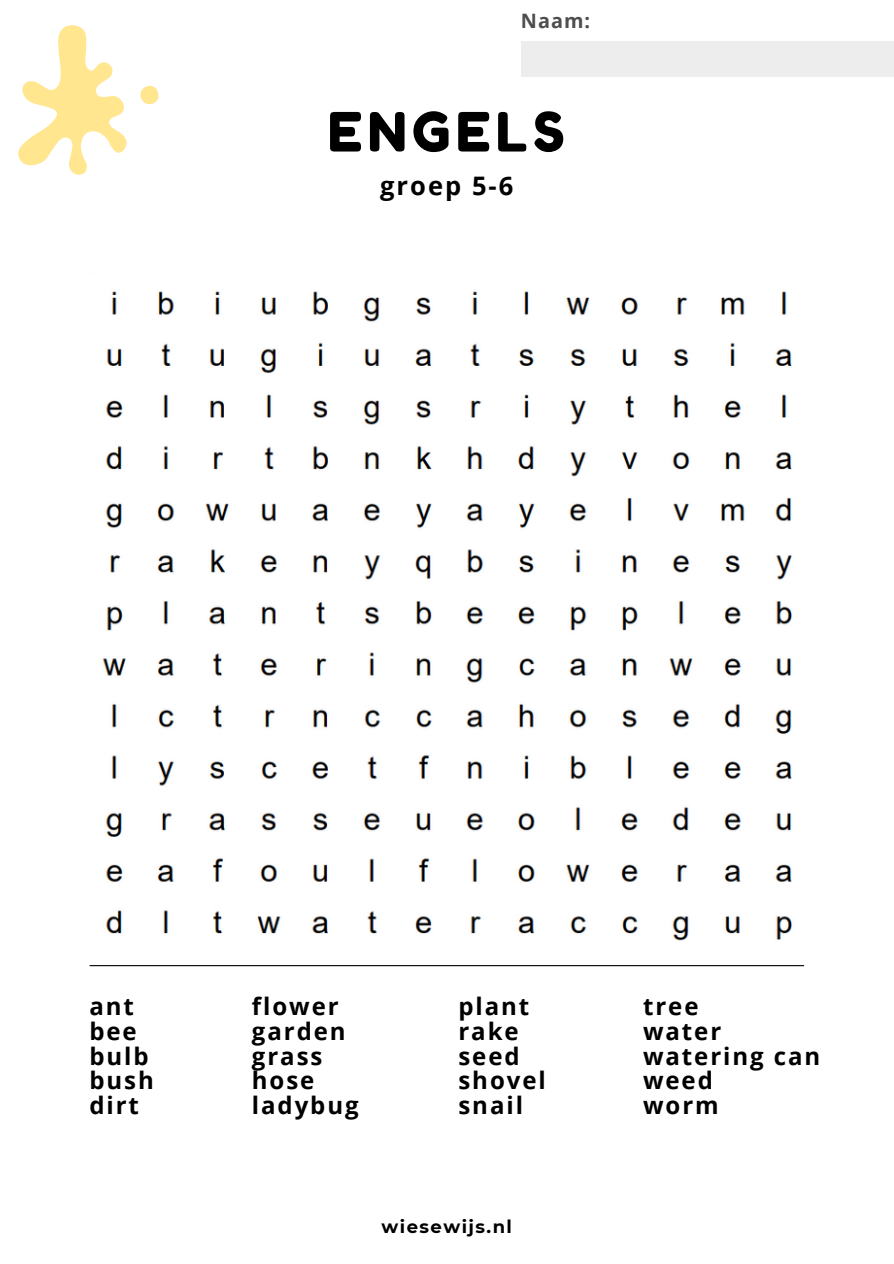
<style>
.page{position:relative;width:894px;height:1264px;background:#fff}
.page>*{position:absolute;margin:0;border:0;box-sizing:border-box;transform-origin:0 0}
.t1{font:54px "Fredoka One";letter-spacing:.1em;color:#000}
.t2{font:700 25.5px "Open Sans";letter-spacing:.08em;color:#000}
.t3{font:700 24px/24.8px "Open Sans";letter-spacing:.08em;color:#000}
.t4{font:700 19.8px "Open Sans";color:#4e4e4e}
.t5{font:700 18px "Montserrat";letter-spacing:.08em;color:#000}
</style>
<div class="page">
<div style="left:521px;top:42px;width:372px;height:35px;background:#ededed"></div>
<svg style="left:18px;top:25px;width:141px;height:150px"></svg>
<hr style="left:90px;top:965px;width:713px;height:1px;background:#000">
<img style="left:102px;top:291px;width:691px;height:650px">
<h2 class="t4" style="left:521px;top:7px;width:71px">Naam:</h2>
<p class="t1" style="left:328px;top:99px;width:238px">ENGELS</p>
<p class="t2" style="left:380px;top:168px;width:135px">groep 5-6</p>
<p class="t3" style="left:89px;top:993px;width:66px">ant bee bulb bush dirt</p>
<h2 class="t3" style="left:252px;top:993px;width:108px">flower garden grass hose ladybug</h2>
<h2 class="t3" style="left:458px;top:993px;width:89px">plant rake seed shovel snail</h2>
<h2 class="t3" style="left:643px;top:993px;width:179px">tree<br>water watering can weed<br>worm</h2>
<h1 class="t5" style="left:381px;top:1215px;width:132px">wiesewijs.nl</h1>
</div>
